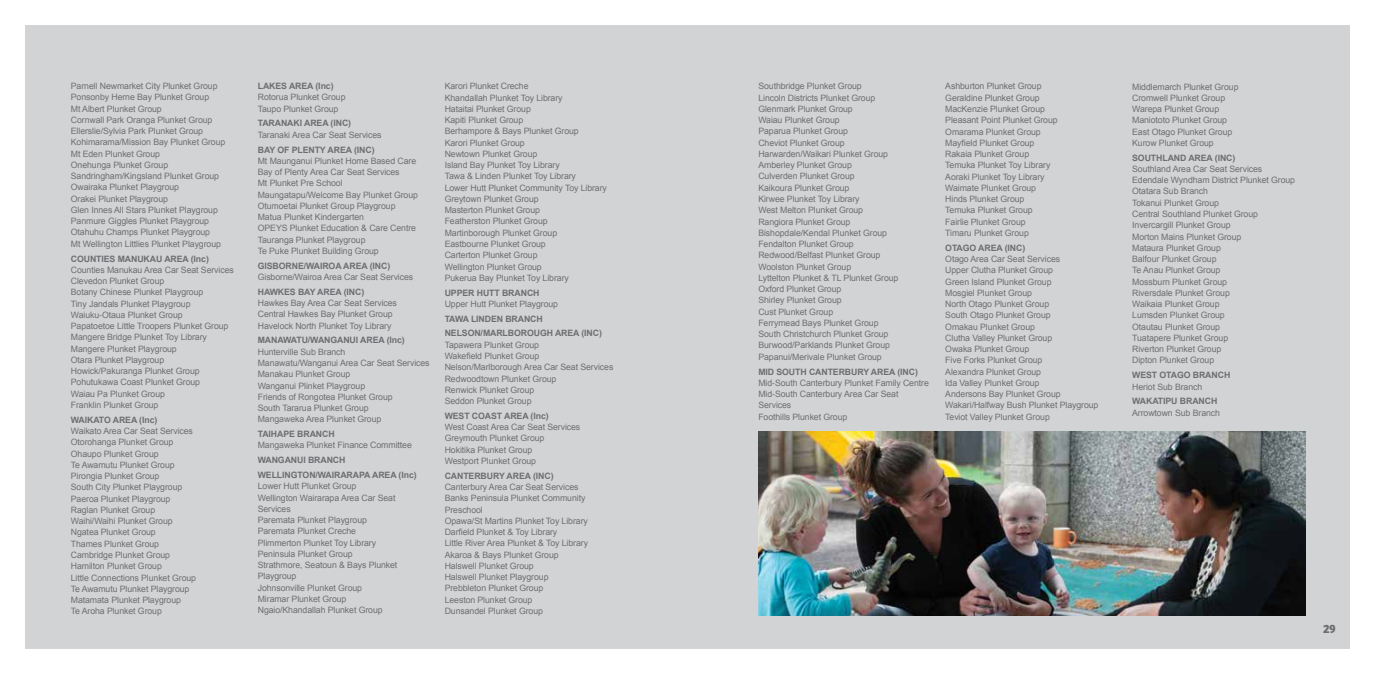
<style>
.page{position:relative;width:1375px;height:674px;background:#fff}
.page>*{position:absolute;margin:0;border:0;box-sizing:border-box;transform-origin:0 0}
.t1{font:700 12.5px "Bree";color:#6d6e71}
.t2{font:8.75px/11.2px "Arial";letter-spacing:-.01em;color:#6d6e71}
.t3{font:700 8.75px/14.8px "Arial";letter-spacing:-.01em;color:#6d6e71}
</style>
<div class="page">
<div style="left:0;top:0;width:1375px;height:673px;background:#d1d3d4"></div>
<div style="left:0;top:0;width:1375px;height:673px;border:25px solid #fff"></div>
<img style="left:758px;top:431px;width:547px;height:184px">
<p class="t2" style="left:71px;top:80px;width:156px">Parnell Newmarket City Plunket Group Ponsonby Herne Bay Plunket Group<br>Mt Albert Plunket Group<br>Cornwall Park Oranga Plunket Group Ellerslie/Sylvia Park Plunket Group Kohimarama/Mission Bay Plunket Group Mt Eden Plunket Group<br>Onehunga Plunket Group Sandringham/Kingsland Plunket Group Owairaka Plunket Playgroup<br>Orakei Plunket Playgroup<br>Glen Innes All Stars Plunket Playgroup Panmure Giggles Plunket Playgroup Otahuhu Champs Plunket Playgroup<br>Mt Wellington Littlies Plunket Playgroup</p>
<p class="t3" style="left:71px;top:251px;width:140px">COUNTIES MANUKAU AREA (Inc)</p>
<p class="t2" style="left:71px;top:264px;width:164px">Counties Manukau Area Car Seat Services<br>Clevedon Plunket Group<br>Botany Chinese Plunket Playgroup<br>Tiny Jandals Plunket Playgroup<br>Waiuku-Otaua Plunket Group<br>Papatoetoe Little Troopers Plunket Group<br>Mangere Bridge Plunket Toy Library<br>Mangere Plunket Playgroup<br>Otara Plunket Playgroup<br>Howick/Pakuranga Plunket Group<br>Pohutukawa Coast Plunket Group<br>Waiau Pa Plunket Group<br>Franklin Plunket Group</p>
<p class="t3" style="left:71px;top:412px;width:88px">WAIKATO AREA (Inc)</p>
<p class="t2" style="left:71px;top:425px;width:127px">Waikato Area Car Seat Services<br>Otorohanga Plunket Group<br>Ohaupo Plunket Group<br>Te Awamutu Plunket Group<br>Pirongia Plunket Group<br>South City Plunket Playgroup<br>Paeroa Plunket Playgroup<br>Raglan Plunket Group<br>Waihi/Waihi Plunket Group<br>Ngatea Plunket Group<br>Thames Plunket Group<br>Cambridge Plunket Group<br>Hamilton Plunket Group<br>Little Connections Plunket Group<br>Te Awamutu Plunket Playgroup<br>Matamata Plunket Playgroup<br>Te Aroha Plunket Group</p>
<p class="t3" style="left:258px;top:79px;width:77px">LAKES AREA (Inc)</p>
<p class="t2" style="left:258px;top:92px;width:89px">Rotorua Plunket Group<br>Taupo Plunket Group</p>
<p class="t3" style="left:258px;top:116px;width:95px">TARANAKI AREA (INC)</p>
<p class="t2" style="left:258px;top:129px;width:125px">Taranaki Area Car Seat Services</p>
<p class="t3" style="left:258px;top:142px;width:118px">BAY OF PLENTY AREA (INC)</p>
<p class="t2" style="left:258px;top:155px;width:162px">Mt Maunganui Plunket Home Based Care<br>Bay of Plenty Area Car Seat Services<br>Mt Plunket Pre School<br>Maungatapu/Welcome Bay Plunket Group<br>Otumoetai Plunket Group Playgroup<br>Matua Plunket Kindergarten<br>OPEYS Plunket Education &amp; Care Centre<br>Tauranga Plunket Playgroup<br>Te Puke Plunket Building Group</p>
<p class="t3" style="left:258px;top:258px;width:134px">GISBORNE/WAIROA AREA (INC)</p>
<p class="t2" style="left:258px;top:271px;width:157px">Gisborne/Wairoa Area Car Seat Services</p>
<p class="t3" style="left:258px;top:284px;width:108px">HAWKES BAY AREA (INC)</p>
<p class="t2" style="left:258px;top:297px;width:141px">Hawkes Bay Area Car Seat Services<br>Central Hawkes Bay Plunket Group<br>Havelock North Plunket Toy Library</p>
<p class="t3" style="left:258px;top:333px;width:149px">MANAWATU/WANGANUI AREA (Inc)</p>
<p class="t2" style="left:258px;top:346px;width:173px">Hunterville Sub Branch<br>Manawatu/Wanganui Area Car Seat Services<br>Manakau Plunket Group<br>Wanganui Plinket Playgroup<br>Friends of Rongotea Plunket Group<br>South Tararua Plunket Group<br>Mangaweka Area Plunket Group</p>
<p class="t3" style="left:258px;top:426px;width:78px">TAIHAPE BRANCH</p>
<p class="t2" style="left:258px;top:439px;width:156px">Mangaweka Plunket Finance Committee</p>
<p class="t3" style="left:258px;top:452px;width:160px">WANGANUI BRANCH<br>WELLINGTON/WAIRARAPA AREA (Inc)</p>
<p class="t2" style="left:258px;top:480px;width:141px">Lower Hutt Plunket Group<br>Wellington Wairarapa Area Car Seat<br>Services<br>Paremata Plunket Playgroup<br>Paremata Plunket Creche<br>Plimmerton Plunket Toy Library<br>Peninsula Plunket Group<br>Strathmore, Seatoun &amp; Bays Plunket<br>Playgroup<br>Johnsonville Plunket Group<br>Miramar Plunket Group<br>Ngaio/Khandallah Plunket Group</p>
<p class="t2" style="left:445px;top:81px;width:164px">Karori Plunket Creche<br>Khandallah Plunket Toy Library<br>Hataitai Plunket Group<br>Kapiti Plunket Group<br>Berhampore &amp; Bays Plunket Group<br>Karori Plunket Group<br>Newtown Plunket Group<br>Island Bay Plunket Toy Library<br>Tawa &amp; Linden Plunket Toy Library<br>Lower Hutt Plunket Community Toy Library<br>Greytown Plunket Group<br>Masterton Plunket Group<br>Featherston Plunket Group<br>Martinborough Plunket Group<br>Eastbourne Plunket Group<br>Carterton Plunket Group<br>Wellington Plunket Group<br>Pukerua Bay Plunket Toy Library</p>
<p class="t3" style="left:445px;top:285px;width:96px">UPPER HUTT BRANCH</p>
<p class="t2" style="left:445px;top:298px;width:115px">Upper Hutt Plunket Playgroup</p>
<p class="t3" style="left:445px;top:311px;width:159px">TAWA LINDEN BRANCH<br>NELSON/MARLBOROUGH AREA (INC)</p>
<p class="t2" style="left:445px;top:339px;width:170px">Tapawera Plunket Group<br>Wakefield Plunket Group<br>Nelson/Marlborough Area Car Seat Services<br>Redwoodtown Plunket Group<br>Renwick Plunket Group<br>Seddon Plunket Group</p>
<p class="t3" style="left:445px;top:408px;width:106px">WEST COAST AREA (Inc)</p>
<p class="t2" style="left:445px;top:421px;width:137px">West Coast Area Car Seat Services<br>Greymouth Plunket Group<br>Hokitika Plunket Group<br>Westport Plunket Group</p>
<p class="t3" style="left:445px;top:468px;width:110px">CANTERBURY AREA (INC)</p>
<p class="t2" style="left:445px;top:481px;width:145px">Canterbury Area Car Seat Services<br>Banks Peninsula Plunket Community<br>Preschool<br>Opawa/St Martins Plunket Toy Library<br>Darfield Plunket &amp; Toy Library<br>Little River Area Plunket &amp; Toy Library<br>Akaroa &amp; Bays Plunket Group<br>Halswell Plunket Group<br>Halswell Plunket Playgroup<br>Prebbleton Plunket Group<br>Leeston Plunket Group<br>Dunsandel Plunket Group</p>
<p class="t2" style="left:758px;top:81px;width:142px">Southbridge Plunket Group<br>Lincoln Districts Plunket Group<br>Glenmark Plunket Group<br>Waiau Plunket Group<br>Paparua Plunket Group<br>Cheviot Plunket Group<br>Harwarden/Waikari Plunket Group<br>Amberley Plunket Group<br>Culverden Plunket Group<br>Kaikoura Plunket Group<br>Kirwee Plunket Toy Library<br>West Melton Plunket Group<br>Rangiora Plunket Group<br>Bishopdale/Kendal Plunket Group<br>Fendalton Plunket Group<br>Redwood/Belfast Plunket Group<br>Woolston Plunket Group<br>Lyttelton Plunket &amp; TL Plunket Group<br>Oxford Plunket Group<br>Shirley Plunket Group<br>Cust Plunket Group<br>Ferrymead Bays Plunket Group<br>South Christchurch Plunket Group<br>Burwood/Parklands Plunket Group<br>Papanui/Merivale Plunket Group</p>
<p class="t3" style="left:758px;top:364px;width:161px">MID SOUTH CANTERBURY AREA (INC)</p>
<p class="t2" style="left:758px;top:377px;width:172px">Mid-South Canterbury Plunket Family Centre<br>Mid-South Canterbury Area Car Seat<br>Services<br>Foothills Plunket Group</p>
<p class="t2" style="left:945px;top:81px;width:114px">Ashburton Plunket Group<br>Geraldine Plunket Group<br>MacKenzie Plunket Group<br>Pleasant Point Plunket Group<br>Omarama Plunket Group<br>Mayfield Plunket Group<br>Rakaia Plunket Group<br>Temuka Plunket Toy Library<br>Aoraki Plunket Toy Library<br>Waimate Plunket Group<br>Hinds Plunket Group<br>Temuka Plunket Group<br>Fairlie Plunket Group<br>Timaru Plunket Group</p>
<p class="t3" style="left:945px;top:240px;width:82px">OTAGO AREA (INC)</p>
<p class="t2" style="left:945px;top:253px;width:155px">Otago Area Car Seat Services<br>Upper Clutha Plunket Group<br>Green Island Plunket Group<br>Mosgiel Plunket Group<br>North Otago Plunket Group<br>South Otago Plunket Group<br>Omakau Plunket Group<br>Clutha Valley Plunket Group<br>Owaka Plunket Group<br>Five Forks Plunket Group<br>Alexandra Plunket Group<br>Ida Valley Plunket Group<br>Andersons Bay Plunket Group<br>Wakari/Halfway Bush Plunket Playgroup<br>Teviot Valley Plunket Group</p>
<p class="t2" style="left:1132px;top:81px;width:108px">Middlemarch Plunket Group<br>Cromwell Plunket Group<br>Warepa Plunket Group<br>Maniototo Plunket Group<br>East Otago Plunket Group<br>Kurow Plunket Group</p>
<p class="t3" style="left:1132px;top:150px;width:105px">SOUTHLAND AREA (INC)</p>
<p class="t2" style="left:1132px;top:163px;width:164px">Southland Area Car Seat Services<br>Edendale Wyndham District Plunket Group<br>Otatara Sub Branch<br>Tokanui Plunket Group<br>Central Southland Plunket Group<br>Invercargill Plunket Group<br>Morton Mains Plunket Group<br>Mataura Plunket Group<br>Balfour Plunket Group<br>Te Anau Plunket Group<br>Mossburn Plunket Group<br>Riversdale Plunket Group<br>Waikaia Plunket Group<br>Lumsden Plunket Group<br>Otautau Plunket Group<br>Tuatapere Plunket Group<br>Riverton Plunket Group<br>Dipton Plunket Group</p>
<p class="t3" style="left:1132px;top:368px;width:100px">WEST OTAGO BRANCH</p>
<p class="t2" style="left:1132px;top:380px;width:72px">Heriot Sub Branch</p>
<p class="t3" style="left:1132px;top:394px;width:87px">WAKATIPU BRANCH</p>
<p class="t2" style="left:1132px;top:407px;width:89px">Arrowtown Sub Branch</p>
<h1 class="t1" style="left:1323px;top:621px;width:14px">29</h1>
</div>
